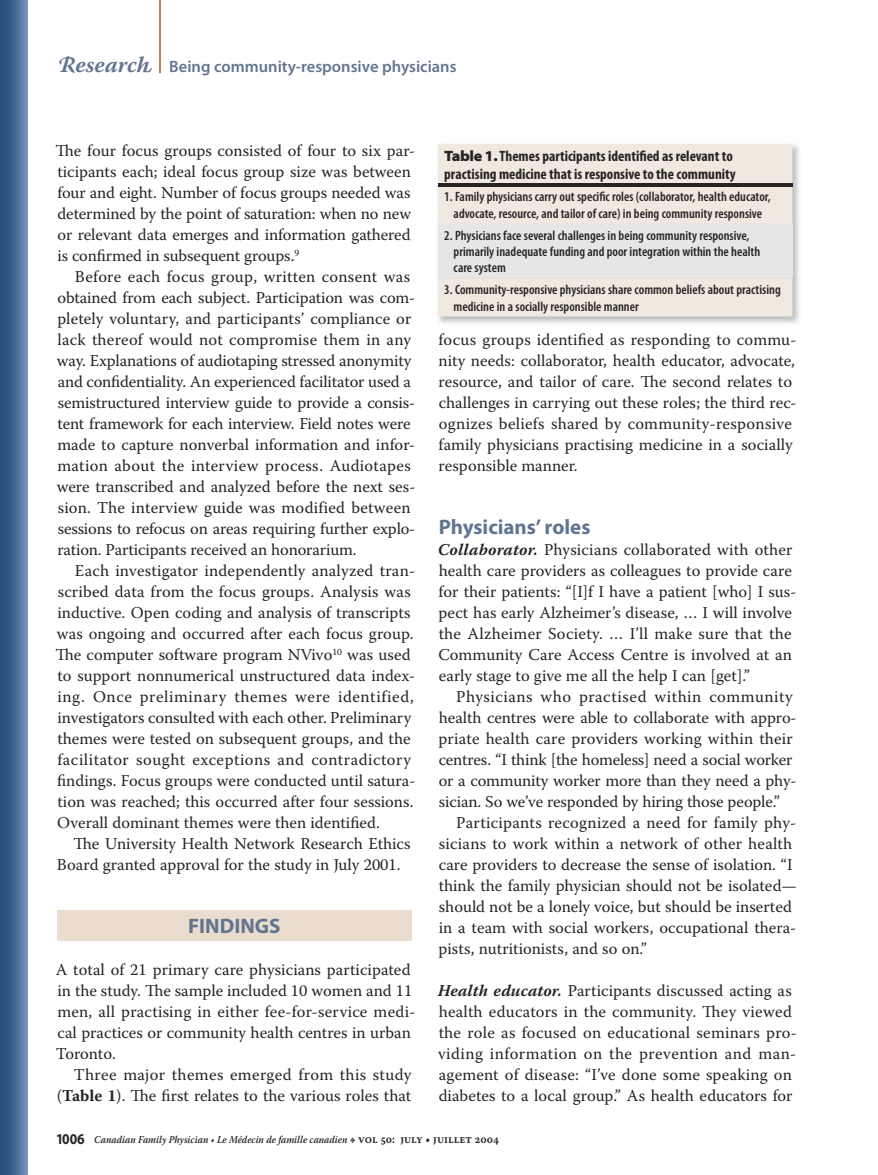
<style>
.page{position:relative;width:878px;height:1175px;background:#fff}
.page>*{position:absolute;margin:0;border:0;box-sizing:border-box;transform-origin:0 0}
.t1{font:700 21px "Myriad Pro";color:#627590}
.t2{font:16.5px/21px "Warnock Pro";color:#272425}
.t3{font:600 16.5px "Myriad Pro";color:#627590}
.t4{font:700 condensed 15px/18px "Myriad Pro";color:#272425}
.t5{font:600 condensed 13.5px/16.2px "Myriad Pro";color:#272425}
.t6{font:italic 600 10.5px "Warnock Pro";color:#272425;scale:.9 1}
.s1{font-family:"Warnock Pro";font-weight:700;font-style:italic;font-size:22.5px}
.s2{font-weight:700}
.s3{font-weight:900;font-stretch:semi-expanded}
.s4{font-weight:700;font-style:italic}
.s5{font-family:"Myriad Pro";font-weight:700;font-style:normal;font-size:15px}
.s6{font-family:"Warnock Pro Capt";font-weight:400;font-style:normal;font-size:12px}
.s7{font-family:"Warnock Pro Semibold Capt";font-weight:400;font-style:normal;font-size:12px}
</style>
<div class="page">
<svg style="left:0;top:0;width:27px;height:1174px;background:#456793"></svg>
<hr style="left:159px;top:0;width:1px;height:72px;background:#b98257">
<div style="left:57px;top:910px;width:354px;height:30px;background:#eaddcf"></div>
<img style="left:438px;top:144px;width:361px;height:180px">
<div style="left:438px;top:144px;width:354px;height:172px;background:#f1e9df"></div>
<div style="left:438px;top:224px;width:354px;height:54px;background:#e6e6e7"></div>
<hr style="left:438px;top:184px;width:354px;height:3px;background:#272425">
<p class="t3" style="left:57px;top:57px;width:401px"><span class="s1">Research</span> Being community-responsive physicians</p>
<p class="t2" style="left:55px;top:140px;width:361px">The four focus groups consisted of four to six par&shy;ticipants each; ideal focus group size was between four and eight. Number of focus groups needed was determined by the point of saturation: when no new or relevant data emerges and information gathered is confirmed in subsequent groups.<sup>9</sup></p>
<p class="t2" style="left:57px;top:266px;width:360px;text-indent:18px">Before each focus group, written consent was obtained from each subject. Participation was com&shy;pletely voluntary, and participants’ compliance or lack thereof would not compromise them in any way. Explanations of audiotaping stressed anonymity and confidentiality. An experienced facilitator used a semistructured interview guide to provide a consis&shy;tent framework for each interview. Field notes were made to capture nonverbal information and infor&shy;mation about the interview process. Audiotapes were transcribed and analyzed before the next ses&shy;sion. The interview guide was modified between sessions to refocus on areas requiring further explo&shy;ration. Participants received an honorarium.</p>
<p class="t2" style="left:55px;top:560px;width:361px;text-indent:20px">Each investigator independently analyzed tran&shy;scribed data from the focus groups. Analysis was inductive. Open coding and analysis of transcripts was ongoing and occurred after each focus group.<br>The computer software program NVivo<sup>10</sup> was used to support nonnumerical unstructured data index&shy;ing. Once preliminary themes were identified, investigators consulted with each other. Preliminary themes were tested on subsequent groups, and the facilitator sought exceptions and contradictory findings. Focus groups were conducted until satura&shy;tion was reached; this occurred after four sessions.<br>Overall dominant themes were then identified.</p>
<p class="t2" style="left:57px;top:833px;width:355px;text-indent:17px">The University Health Network Research Ethics<br>Board granted approval for the study in July 2001.</p>
<p class="t1" style="left:188px;top:914px;width:94px">FINDINGS</p>
<p class="t2" style="left:56px;top:959px;width:361px">A total of 21 primary care physicians participated in the study. The sample included 10 women and 11 men, all practising in either fee-for-service medi&shy;cal practices or community health centres in urban Toronto.</p>
<p class="t2" style="left:57px;top:1064px;width:356px;text-align:right">Three major themes emerged from this study (<span class="s2">Table 1</span>). The first relates to the various roles that</p>
<p class="t4" style="left:444px;top:147px;width:293px"><span class="s3">Table 1.</span> Themes participants identified as relevant to practising medicine that is responsive to the community</p>
<p class="t5" style="left:444px;top:189px;width:328px;text-align:center">1. Family physicians carry out specific roles (collaborator, health educator, advocate, resource, and tailor of care) in being community responsive</p>
<p class="t5" style="left:453px;top:227px;width:308px;text-indent:-9px">2. Physicians face several challenges in being community responsive, primarily inadequate funding and poor integration within the health care system</p>
<p class="t5" style="left:453px;top:282px;width:328px;text-indent:-9px">3. Community-responsive physicians share common beliefs about practising medicine in a socially responsible manner</p>
<p class="t2" style="left:438px;top:329px;width:359px">focus groups identified as responding to commu&shy;nity needs: collaborator, health educator, advocate, resource, and tailor of care. The second relates to challenges in carrying out these roles; the third rec&shy;ognizes beliefs shared by community-responsive family physicians practising medicine in a socially responsible manner.</p>
<p class="t1" style="left:438px;top:515px;width:153px">Physicians’ roles</p>
<p class="t2" style="left:438px;top:539px;width:360px"><span class="s4">Collaborator.</span> Physicians collaborated with other health care providers as colleagues to provide care for their patients: “[I]f I have a patient [who] I sus&shy;pect has early Alzheimer’s disease, … I will involve the Alzheimer Society. … I’ll make sure that the Community Care Access Centre is involved at an early stage to give me all the help I can [get].”</p>
<p class="t2" style="left:438px;top:686px;width:359px;text-indent:18px">Physicians who practised within community health centres were able to collaborate with appro&shy;priate health care providers working within their centres. “I think [the homeless] need a social worker or a community worker more than they need a phy&shy;sician. So we’ve responded by hiring those people.”</p>
<p class="t2" style="left:438px;top:812px;width:360px;text-indent:18px">Participants recognized a need for family phy&shy;sicians to work within a network of other health care providers to decrease the sense of isolation. “I think the family physician should not be isolated— should not be a lonely voice, but should be inserted in a team with social workers, occupational thera&shy;pists, nutritionists, and so on.”</p>
<p class="t2" style="left:438px;top:980px;width:360px"><span class="s4">Health educator.</span> Participants discussed acting as health educators in the community. They viewed the role as focused on educational seminars pro&shy;viding information on the prevention and man&shy;agement of disease: “I’ve done some speaking on diabetes to a local group.” As health educators for</p>
<p class="t6" style="left:57px;top:1133px;width:492px"><span class="s5">1006</span> Canadian Family Physician • Le Médecin de famille canadien <span class="s6">d</span> <span class="s7">VOL 50: JULY • JUILLET 2004</span></p>
</div>
